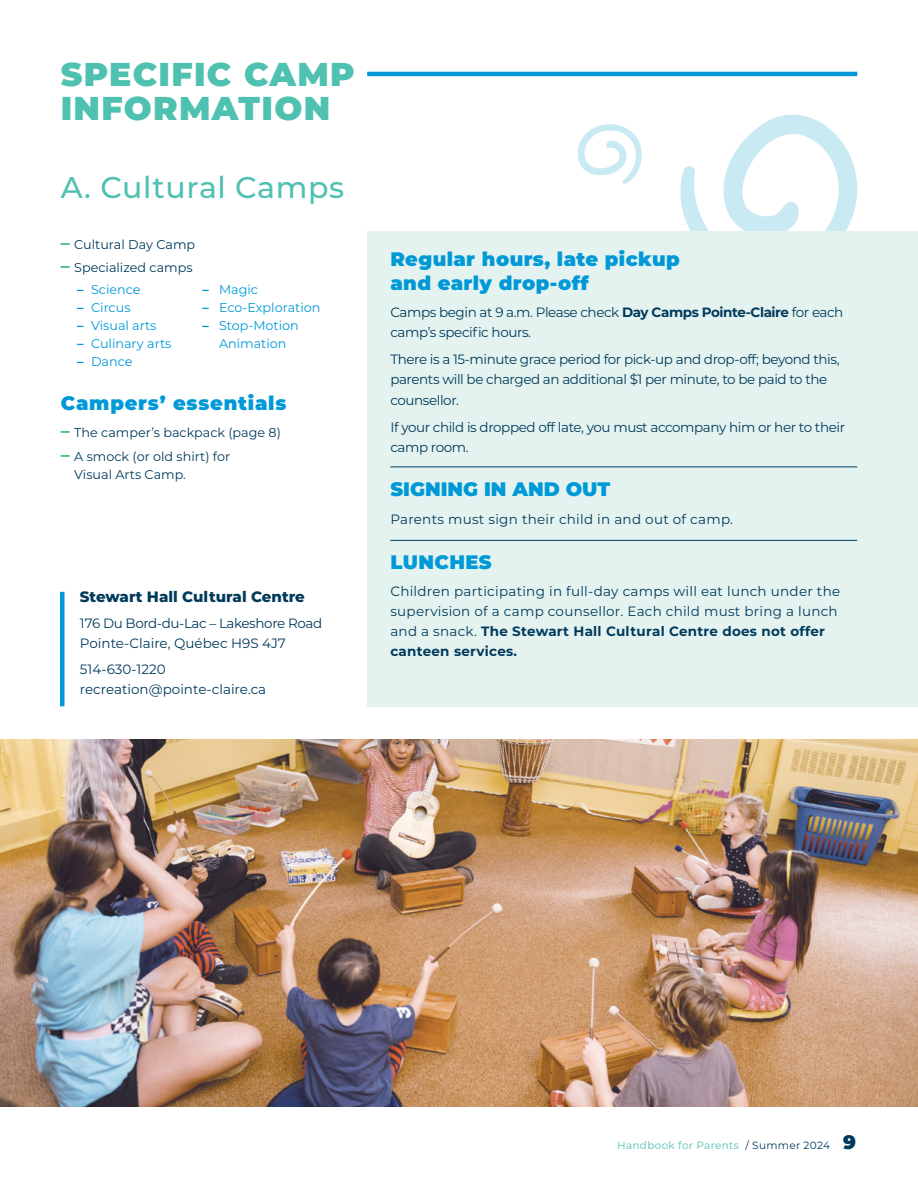
<style>
.page{position:relative;width:918px;height:1188px;background:#fff}
.page>*{position:absolute;margin:0;border:0;box-sizing:border-box;transform-origin:0 0}
.t1{font:900 33px/34.5px "Montserrat";letter-spacing:.04em;color:#4fc1b1}
.t2{font:500 30px "Montserrat";letter-spacing:.02em;color:#4fc1b1}
.t3{font:900 19.5px/24px "Montserrat";letter-spacing:.02em;color:#0099d8}
.t4{font:900 19.5px "Montserrat";letter-spacing:.04em;color:#0099d8}
.t5{font:900 19.5px "Montserrat";color:#0099d8}
.t6{font:800 15px "Montserrat";color:#003a5d}
.t7{font:13.5px/20.2px "Montserrat";letter-spacing:-.03em;color:#003a5d}
.t8{font:13.5px/20.2px "Montserrat";letter-spacing:.02em;color:#003a5d}
.t9{font:13.5px/19.5px "Montserrat";color:#003a5d}
.t10{font:12.75px/18px "Montserrat";color:#003a5d}
.t11{font:12.75px/18px "Montserrat";color:#0099d8;text-align:center}
.t12{font:10.5px "Montserrat";letter-spacing:.03em;color:#4fc1b1}
.s1{font-weight:700;font-size:18px;color:#43ba83}
.s2{font-weight:700}
.s3{color:#003a5d}
.s4{font-weight:900;font-size:19.5px;color:#003a5d}
</style>
<div class="page">
<svg style="left:680px;top:114px;width:178px;height:117px"></svg>
<svg style="left:577px;top:124px;width:65px;height:60px"></svg>
<div style="left:367px;top:231px;width:551px;height:475px;background:#e4f3ef"></div>
<img style="left:0;top:740px;width:918px;height:367px">
<hr style="left:367px;top:72px;width:490px;height:4px;background:#0099d8">
<hr style="left:390px;top:466px;width:467px;height:1px;background:#003a5d">
<hr style="left:390px;top:540px;width:467px;height:1px;background:#003a5d">
<hr style="left:60px;top:592px;width:4px;height:114px;background:#0099d8">
<h1 class="t1" style="left:61px;top:55px;width:296px">SPECIFIC CAMP<br>INFORMATION</h1>
<h2 class="t2" style="left:61px;top:166px;width:285px">A. Cultural Camps</h2>
<p class="t10" style="left:61px;top:235px;width:136px"><span class="s1">–</span> Cultural Day Camp</p>
<p class="t10" style="left:61px;top:258px;width:133px"><span class="s1">–</span> Specialized camps</p>
<p class="t11" style="left:77px;top:280px;width:65px"><span class="s2">–</span> Science</p>
<p class="t11" style="left:77px;top:298px;width:55px"><span class="s2">–</span> Circus</p>
<p class="t11" style="left:77px;top:316px;width:81px"><span class="s2">–</span> Visual arts</p>
<p class="t11" style="left:77px;top:334px;width:96px"><span class="s2">–</span> Culinary arts</p>
<p class="t11" style="left:77px;top:352px;width:57px"><span class="s2">–</span> Dance</p>
<p class="t11" style="left:203px;top:280px;width:57px"><span class="s2">–</span> Magic</p>
<p class="t11" style="left:203px;top:298px;width:119px"><span class="s2">–</span> Eco-Exploration</p>
<p class="t11" style="left:203px;top:316px;width:98px"><span class="s2">–</span> Stop-Motion<br>Animation</p>
<h3 class="t4" style="left:61px;top:388px;width:227px">Campers’ essentials</h3>
<p class="t10" style="left:61px;top:423px;width:222px"><span class="s1">–</span> The camper’s backpack (page 8)</p>
<p class="t10" style="left:74px;top:447px;width:158px;text-indent:-14px"><span class="s1">–</span> A smock (or old shirt) for<br>Visual Arts Camp.</p>
<p class="t6" style="left:80px;top:586px;width:226px">Stewart Hall Cultural Centre</p>
<p class="t7" style="left:80px;top:613px;width:244px;line-height:19.5px">176 Du Bord-du-Lac – Lakeshore Road<br>Pointe-Claire, Québec H9S 4J7</p>
<p class="t9" style="left:80px;top:659px;width:188px">514-630-1220 recreation@pointe-claire.ca</p>
<h3 class="t3" style="left:390px;top:246px;width:291px">Regular hours, late pickup and early drop-off</h3>
<p class="t7" style="left:390px;top:301px;width:455px">Camps begin at 9 a.m. Please check <span class="s2">Day Camps Pointe-Claire</span> for each camp’s specific hours.</p>
<p class="t7" style="left:390px;top:349px;width:451px">There is a 15-minute grace period for pick-up and drop-off; beyond this, parents will be charged an additional $1 per minute, to be paid to the counsellor.</p>
<p class="t7" style="left:390px;top:416px;width:456px">If your child is dropped off late, you must accompany him or her to their camp room.</p>
<h3 class="t5" style="left:390px;top:475px;width:221px">SIGNING IN AND OUT</h3>
<p class="t8" style="left:390px;top:509px;width:344px">Parents must sign their child in and out of camp.</p>
<h3 class="t3" style="left:390px;top:549px;width:103px">LUNCHES</h3>
<p class="t8" style="left:390px;top:580px;width:451px">Children participating in full-day camps will eat lunch under the supervision of a camp counsellor. Each child must bring a lunch and a snack. <span class="s2">The Stewart Hall Cultural Centre does not offer canteen services.</span></p>
<p class="t12" style="left:617px;top:1138px;width:241px">Handbook for Parents <span class="s3">/ Summer 2024</span> <span class="s4">9</span></p>
</div>
